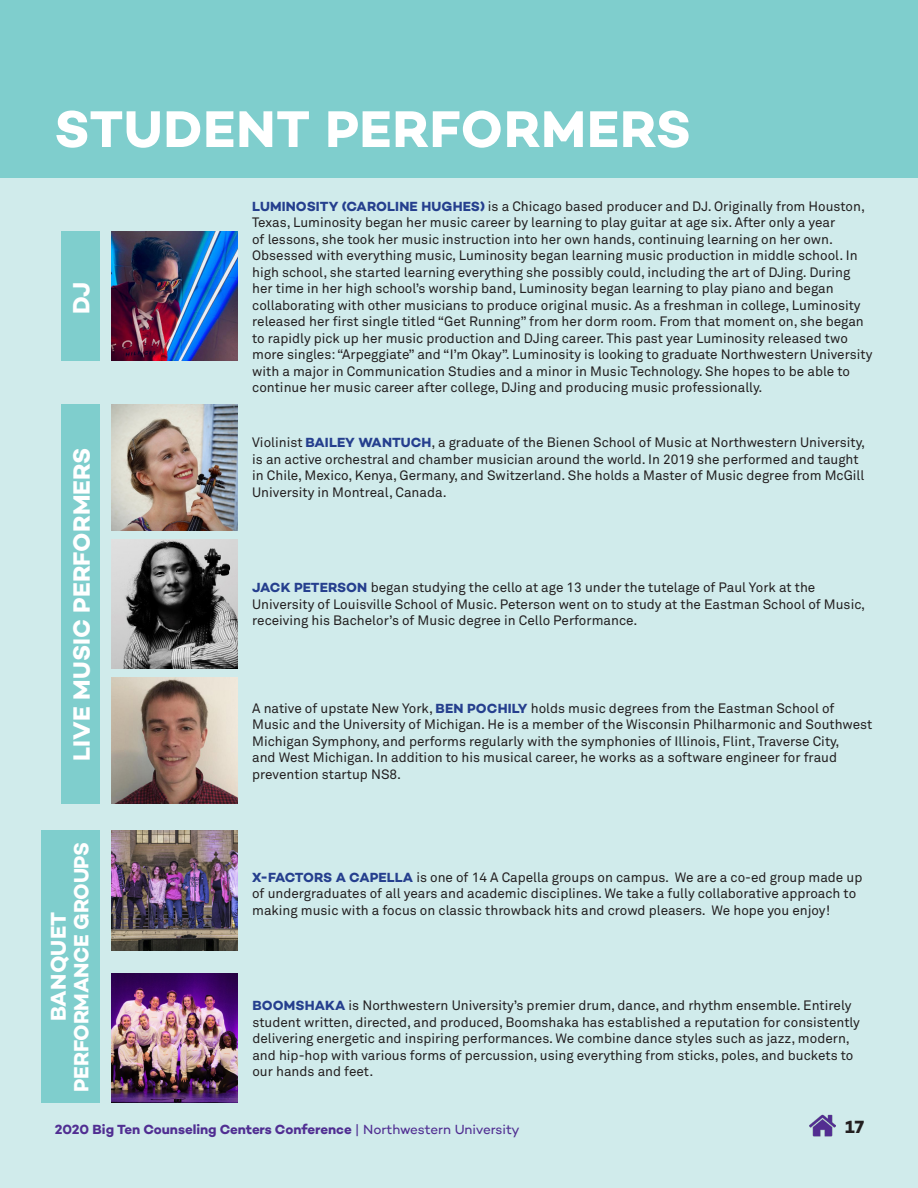
<style>
.page{position:relative;width:918px;height:1188px;background:#fff}
.page>*{position:absolute;margin:0;border:0;box-sizing:border-box;transform-origin:0 0}
.t1{font:700 52.5px "Campton";letter-spacing:.015em;color:#fff}
.Header_2_small{font:700 24px "Campton";letter-spacing:.005em;color:#fff}
.Header_2_small-2{font:700 21.75px "Campton";letter-spacing:.005em;color:#fff}
.Header_2_small-3{font:700 21px "Campton";letter-spacing:-.01em;color:#fff}
.t2{font:700 18px "Campton";color:#231f20}
.Names{font:13.5px/16.5px "Akkurat Pro";color:#231f20}
.t3{font:700 13.5px "Campton";letter-spacing:-.005em;color:#502e92}
.s1{font-family:"Campton";font-weight:700;color:#253f8e}
.s2{font-weight:400}
</style>
<div class="page">
<div style="left:0;top:177px;width:918px;height:1011px;background:#d0ebeb"></div>
<div style="left:61px;top:404px;width:39px;height:400px;background:#7fcecd"></div>
<div style="left:41px;top:831px;width:59px;height:272px;background:#7fcecd"></div>
<div style="left:0;top:0;width:918px;height:177px;background:#7fcecd"></div>
<div style="left:61px;top:232px;width:39px;height:129px;background:#7fcecd"></div>
<img style="left:111px;top:232px;width:126px;height:129px">
<img style="left:111px;top:405px;width:126px;height:126px">
<img style="left:111px;top:831px;width:126px;height:120px">
<img style="left:111px;top:540px;width:126px;height:129px">
<img style="left:111px;top:974px;width:126px;height:129px">
<img style="left:111px;top:678px;width:126px;height:126px">
<p class="t1" style="left:54px;top:96px;width:638px">STUDENT PERFORMERS</p>
<p class="Header_2_small" style="left:66px;top:314px;width:34px;rotate:-90deg">DJ</p>
<p class="Header_2_small" style="left:66px;top:761px;width:315px;rotate:-90deg">LIVE MUSIC PERFORMERS</p>
<p class="Header_2_small-3" style="left:68px;top:1092px;width:251px;rotate:-90deg">PERFORMANCE GROUPS</p>
<p class="Header_2_small-2" style="left:45px;top:1021px;width:110px;rotate:-90deg">BANQUET</p>
<p class="Names" style="left:252px;top:198px;width:622px"><span class="s1">LUMINOSITY (CAROLINE HUGHES)</span> is a Chicago based producer and DJ. Originally from Houston, Texas, Luminosity began her music career by learning to play guitar at age six. After only a year<br>of lessons, she took her music instruction into her own hands, continuing learning on her own.<br>Obsessed with everything music, Luminosity began learning music production in middle school. In high school, she started learning everything she possibly could, including the art of DJing. During her time in her high school’s worship band, Luminosity began learning to play piano and began collaborating with other musicians to produce original music. As a freshman in college, Luminosity released her first single titled “Get Running” from her dorm room. From that moment on, she began to rapidly pick up her music production and DJing career. This past year Luminosity released two more singles: “Arpeggiate” and “I’m Okay”. Luminosity is looking to graduate Northwestern University with a major in Communication Studies and a minor in Music Technology. She hopes to be able to continue her music career after college, DJing and producing music professionally.</p>
<p class="Names" style="left:252px;top:434px;width:614px">Violinist <span class="s1">BAILEY WANTUCH</span>, a graduate of the Bienen School of Music at Northwestern University, is an active orchestral and chamber musician around the world. In 2019 she performed and taught in Chile, Mexico, Kenya, Germany, and Switzerland. She holds a Master of Music degree from McGill University in Montreal, Canada.</p>
<p class="Names" style="left:252px;top:579px;width:615px"><span class="s1">JACK PETERSON</span> began studying the cello at age 13 under the tutelage of Paul York at the<br>University of Louisville School of Music. Peterson went on to study at the Eastman School of Music, receiving his Bachelor’s of Music degree in Cello Performance.</p>
<p class="Names" style="left:252px;top:700px;width:622px">A native of upstate New York, <span class="s1">BEN POCHILY</span> holds music degrees from the Eastman School of Music and the University of Michigan. He is a member of the Wisconsin Philharmonic and Southwest Michigan Symphony, and performs regularly with the symphonies of Illinois, Flint, Traverse City,<br>and West Michigan. In addition to his musical career, he works as a software engineer for fraud prevention startup NS8.</p>
<p class="Names" style="left:252px;top:869px;width:612px"><span class="s1">X-FACTORS A CAPELLA</span> is one of 14 A Capella groups on campus. We are a co-ed group made up of undergraduates of all years and academic disciplines. We take a fully collaborative approach to making music with a focus on classic throwback hits and crowd pleasers. We hope you enjoy!</p>
<p class="Names" style="left:252px;top:997px;width:609px"><span class="s1">BOOMSHAKA</span> is Northwestern University’s premier drum, dance, and rhythm ensemble. Entirely student written, directed, and produced, Boomshaka has established a reputation for consistently delivering energetic and inspiring performances. We combine dance styles such as jazz, modern, and hip-hop with various forms of percussion, using everything from sticks, poles, and buckets to our hands and feet.</p>
<p class="t3" style="left:55px;top:1121px;width:466px">2020 Big Ten Counseling Centers Conference <span class="s2">| Northwestern University</span></p>
<p class="t2" style="left:845px;top:1116px;width:20px">17</p>
</div>
